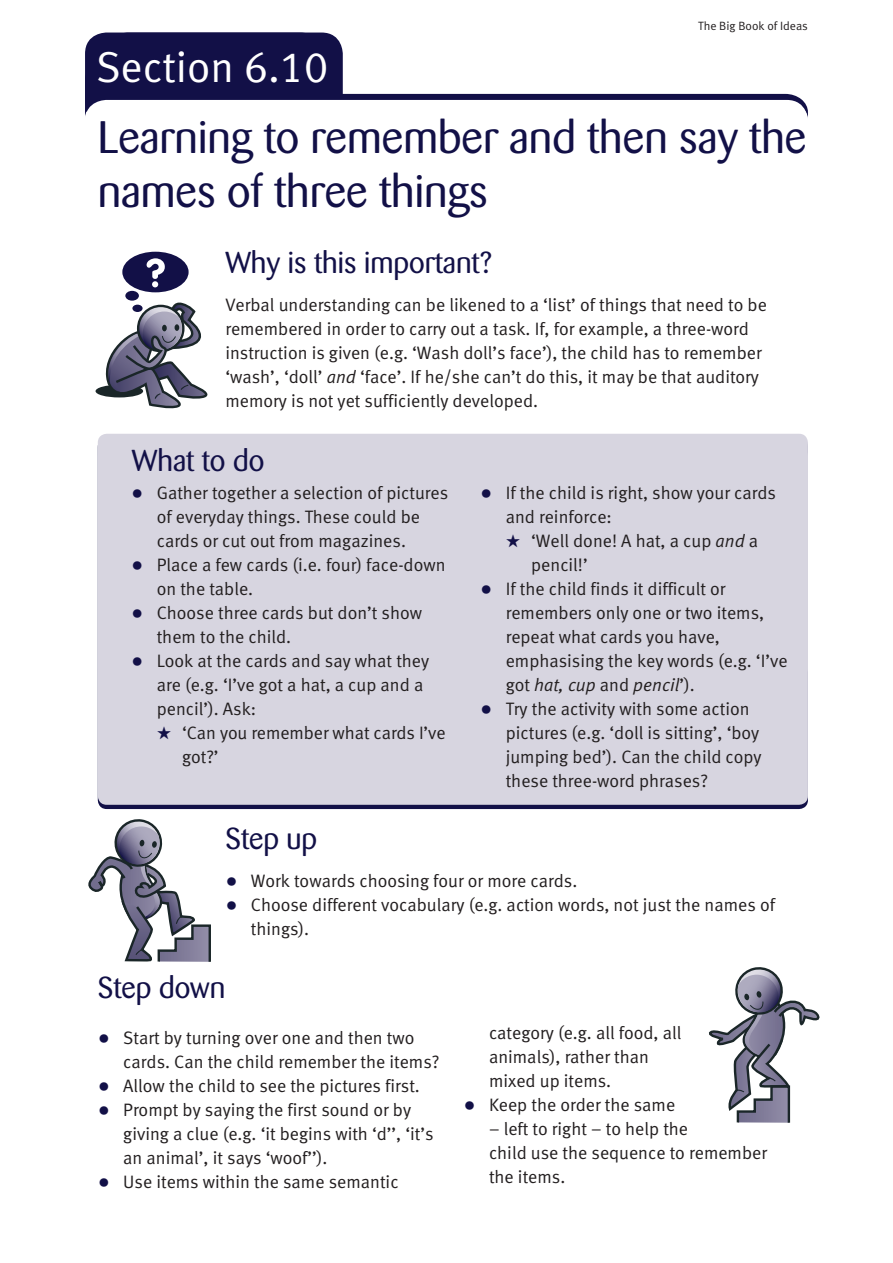
<style>
.page{position:relative;width:893px;height:1263px;background:#fff}
.page>*{position:absolute;margin:0;border:0;box-sizing:border-box;transform-origin:0 0}
.t1{font:45px/54px "Barmeno";color:#121047}
.t2{font:43.2px "Meta Normal LF";color:#fff}
.t3{font:30px "Barmeno";color:#121047}
.t4{font:18px/24px "Meta Normal LF";color:#231f20}
.t5{font:12px "Meta Normal LF";color:#231f20}
.s1{font-style:italic}
.s2{font-size:24px;color:#121047}
.s3{color:#121047}
</style>
<div class="page">
<div style="left:85px;top:33px;width:237px;height:90px;background:#121047;border-radius:21px"></div>
<div style="left:106px;top:33px;width:237px;height:90px;background:#121047;border-radius:21px"></div>
<svg style="left:85px;top:61px;width:723px;height:56px"></svg>
<div style="left:85px;top:100px;width:723px;height:160px;background:#fff;border-radius:21px"></div>
<div style="left:96px;top:385px;width:47px;height:12px;background:#1a2628;border-radius:50%"></div>
<div style="left:122px;top:252px;width:67px;height:40px;background:#121047;border-radius:50%"></div>
<div style="left:125px;top:291px;width:14px;height:10px;background:#121047;border-radius:50%"></div>
<svg style="left:147px;top:258px;width:18px;height:29px"></svg>
<svg style="left:103px;top:302px;width:105px;height:107px"></svg>
<svg style="left:88px;top:819px;width:123px;height:143px"></svg>
<div style="left:98px;top:434px;width:710px;height:371px;background:#d7d5e0;border-radius:9px"></div>
<svg style="left:709px;top:967px;width:111px;height:156px"></svg>
<p class="t5" style="left:698px;top:19px;width:111px">The Big Book of Ideas</p>
<h2 class="t2" style="left:96px;top:42px;width:234px">Section 6.10</h2>
<h1 class="t1" style="left:98px;top:111px;width:710px">Learning to remember and then say the names of three things</h1>
<h3 class="t3" style="left:225px;top:246px;width:268px">Why is this important?</h3>
<p class="t4" style="left:225px;top:292px;width:543px">Verbal understanding can be likened to a ‘list’ of things that need to be remembered in order to carry out a task. If, for example, a three-word instruction is given (e.g. ‘Wash doll’s face’), the child has to remember ‘wash’, ‘doll’ <span class="s1">and</span> ‘face’. If he/she can’t do this, it may be that auditory memory is not yet sufficiently developed.</p>
<h3 class="t3" style="left:132px;top:443px;width:134px">What to do</h3>
<p class="t4" style="left:157px;top:481px;width:293px;text-indent:-26px"><span class="s2">•</span> Gather together a selection of pictures of everyday things. These could be cards or cut out from magazines.</p>
<p class="t4" style="left:157px;top:553px;width:290px;text-indent:-26px"><span class="s2">•</span> Place a few cards (i.e. four) face-down on the table.</p>
<p class="t4" style="left:157px;top:601px;width:267px;text-indent:-26px"><span class="s2">•</span> Choose three cards but don’t show them to the child.</p>
<p class="t4" style="left:157px;top:649px;width:274px;text-indent:-26px"><span class="s2">•</span> Look at the cards and say what they are (e.g. ‘I’ve got a hat, a cup and a pencil’). Ask:</p>
<p class="t4" style="left:182px;top:721px;width:265px;text-indent:-26px"><span class="s3">★</span> ‘Can you remember what cards I’ve got?’</p>
<p class="t4" style="left:506px;top:481px;width:272px;text-indent:-26px"><span class="s2">•</span> If the child is right, show your cards and reinforce:</p>
<p class="t4" style="left:531px;top:529px;width:228px;text-indent:-26px"><span class="s3">★</span> ‘Well done! A hat, a cup <span class="s1">and</span> a pencil!’</p>
<p class="t4" style="left:506px;top:577px;width:283px;text-indent:-26px"><span class="s2">•</span> If the child finds it difficult or remembers only one or two items, repeat what cards you have, emphasising the key words (e.g. ‘I’ve got <span class="s1">hat, cup</span> and <span class="s1">pencil</span>’).</p>
<p class="t4" style="left:506px;top:697px;width:257px;text-indent:-26px"><span class="s2">•</span> Try the activity with some action pictures (e.g. ‘doll is sitting’, ‘boy jumping bed’). Can the child copy these three-word phrases?</p>
<h3 class="t3" style="left:225px;top:821px;width:93px">Step up</h3>
<p class="t4" style="left:225px;top:868px;width:353px"><span class="s2">•</span> Work towards choosing four or more cards.</p>
<p class="t4" style="left:251px;top:892px;width:526px;text-indent:-26px"><span class="s2">•</span> Choose different vocabulary (e.g. action words, not just the names of things).</p>
<h3 class="t3" style="left:98px;top:971px;width:129px">Step down</h3>
<p class="t4" style="left:123px;top:1025px;width:318px;text-indent:-26px"><span class="s2">•</span> Start by turning over one and then two cards. Can the child remember the items?</p>
<p class="t4" style="left:98px;top:1073px;width:324px"><span class="s2">•</span> Allow the child to see the pictures first.</p>
<p class="t4" style="left:123px;top:1097px;width:312px;text-indent:-26px"><span class="s2">•</span> Prompt by saying the first sound or by giving a clue (e.g. ‘it begins with ‘d’’, ‘it’s an animal’, it says ‘woof’’).</p>
<p class="t4" style="left:98px;top:1169px;width:302px"><span class="s2">•</span> Use items within the same semantic</p>
<p class="t4" style="left:489px;top:1020px;width:194px">category (e.g. all food, all animals), rather than mixed up items.</p>
<p class="t4" style="left:463px;top:1092px;width:213px"><span class="s2">•</span> Keep the order the same</p>
<p class="t4" style="left:489px;top:1116px;width:280px">– left to right – to help the<br>child use the sequence to remember the items.</p>
</div>
